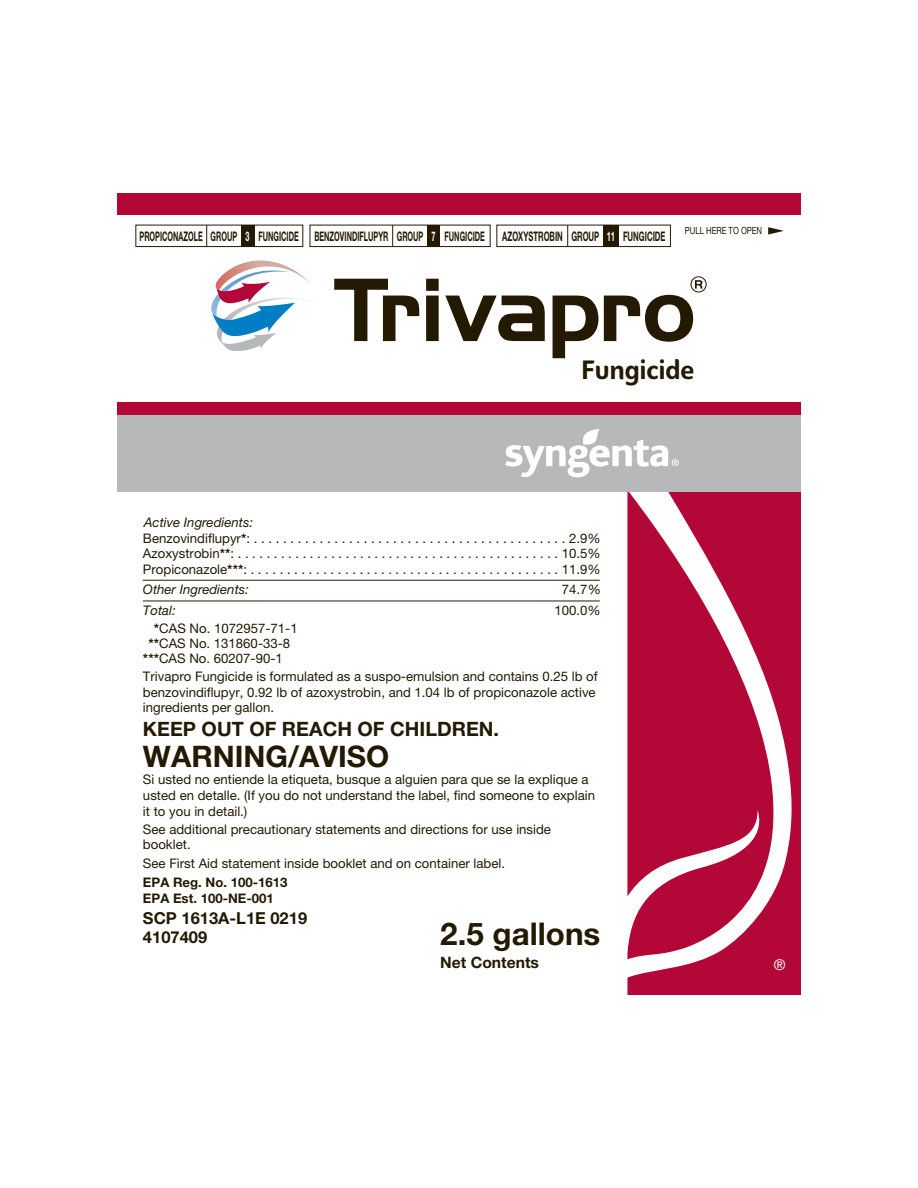
<style>
.page{position:relative;width:918px;height:1188px;background:#fff}
.page>*{position:absolute;margin:0;border:0;box-sizing:border-box;transform-origin:0 0}
.t1{font:700 31.35px "Helvetica Neue LT Pro";color:#241a04}
.t2{font:700 29.7px "Helvetica Neue LT Pro";color:#241a04}
.t3{font:23.1px "Syngenta Veto Latin";color:#241a04}
.t4{font:700 19.8px "Helvetica Neue LT Pro";color:#241a04}
.t5{font:700 16.5px/18.1px "Helvetica Neue LT Pro";color:#241a04}
.t6{font:700 15.6px "Helvetica Neue LT Pro";color:#241a04}
.t7{font:14.85px "Helvetica Neue LT Pro";color:#fff}
.t8{font:13.2px/15.6px "Helvetica Neue LT Pro";color:#241a04}
.t9{font:700 13.2px "Helvetica Neue LT Pro";color:#241a04;scale:.55 1}
.t10{font:700 13.2px/15.8px "Helvetica Neue LT Pro";color:#241a04}
.t11{font:700 13.2px "Helvetica Neue LT Pro";color:#241a04;scale:.58 1}
.t12{font:italic 13.2px "Helvetica Neue LT Pro";color:#241a04}
.t13{font:9.9px "Helvetica Neue LT Pro";color:#241a04;scale:.78 1}
.s1{color:#fff}
.s2{font-style:italic}
.s3{font-weight:700}
</style>
<div class="page">
<hr style="left:143px;top:580px;width:457px;height:1px;background:#241a04">
<hr style="left:143px;top:601px;width:457px;height:1px;background:#241a04">
<div style="left:117px;top:193px;width:683px;height:21px;background:#b30738"></div>
<svg style="left:627px;top:492px;width:173px;height:503px;fill:#b30738"></svg>
<div style="left:117px;top:415px;width:683px;height:77px;background:#b6b8ba"></div>
<div style="left:117px;top:402px;width:683px;height:13px;background:#b30738"></div>
<svg style="left:505px;top:429px;width:174px;height:48px"></svg>
<svg style="left:768px;top:227px;width:16px;height:8px"></svg>
<svg style="left:211px;top:260px;width:99px;height:91px"></svg>
<svg style="left:334px;top:279px;width:85px;height:62px"></svg>
<svg style="left:426px;top:279px;width:13px;height:62px"></svg>
<svg style="left:445px;top:296px;width:100px;height:45px"></svg>
<svg style="left:553px;top:296px;width:45px;height:62px"></svg>
<svg style="left:604px;top:276px;width:103px;height:66px"></svg>
<div style="left:135px;top:225px;width:168px;height:22px;border:1px solid #241a04"></div>
<div style="left:241px;top:225px;width:14px;height:22px;background:#241a04"></div>
<svg style="left:206px;top:225px;width:1px;height:22px"></svg>
<div style="left:310px;top:225px;width:181px;height:22px;border:1px solid #241a04"></div>
<svg style="left:392px;top:225px;width:1px;height:22px"></svg>
<div style="left:428px;top:225px;width:12px;height:22px;background:#241a04"></div>
<div style="left:496px;top:225px;width:175px;height:22px;border:1px solid #241a04"></div>
<div style="left:603px;top:225px;width:16px;height:22px;background:#241a04"></div>
<svg style="left:567px;top:225px;width:1px;height:22px"></svg>
<p class="t9" style="left:140px;top:231px;width:630px">PROPICONAZOLE GROUP <span class="s1">3</span> FUNGICIDE BENZOVINDIFLUPYR GROUP <span class="s1">7</span> FUNGICIDE</p>
<p class="t11" style="left:502px;top:231px;width:283px">AZOXYSTROBIN GROUP <span class="s1">11</span> FUNGICIDE</p>
<p class="t13" style="left:685px;top:227px;width:101px">PULL HERE TO OPEN</p>
<h3 class="t3" style="left:581px;top:359px;width:115px">Fungicide</h3>
<p class="t8" style="left:143px;top:515px;width:459px"><span class="s2">Active Ingredients:<br></span>Benzovindiflupyr<span class="s3">*</span>: . . . . . . . . . . . . . . . . . . . . . . . . . . . . . . . . . . . . . . . . . . . 2.9% Azoxystrobin<span class="s3">**</span>: . . . . . . . . . . . . . . . . . . . . . . . . . . . . . . . . . . . . . . . . . . . . . 10.5% Propiconazole<span class="s3">***</span>: . . . . . . . . . . . . . . . . . . . . . . . . . . . . . . . . . . . . . . . . . . . 11.9%</p>
<p class="t12" style="left:143px;top:585px;width:107px">Other Ingredients:</p>
<p class="t8" style="left:562px;top:583px;width:40px">74.7%</p>
<p class="t12" style="left:143px;top:605px;width:34px">Total:</p>
<p class="t8" style="left:555px;top:604px;width:48px">100.0%</p>
<p class="t8" style="left:154px;top:622px;width:145px"><span class="s3">*</span>CAS No. 1072957-71-1</p>
<p class="t8" style="left:148px;top:637px;width:143px"><span class="s3">**</span>CAS No. 131860-33-8</p>
<p class="t8" style="left:143px;top:652px;width:141px"><span class="s3">***</span>CAS No. 60207-90-1</p>
<p class="t8" style="left:143px;top:670px;width:456px">Trivapro Fungicide is formulated as a suspo-emulsion and contains 0.25 lb of benzovindiflupyr, 0.92 lb of azoxystrobin, and 1.04 lb of propiconazole active ingredients per gallon.</p>
<h3 class="t4" style="left:143px;top:721px;width:358px">KEEP OUT OF REACH OF CHILDREN.</h3>
<h2 class="t2" style="left:143px;top:744px;width:248px">WARNING/AVISO</h2>
<p class="t8" style="left:143px;top:773px;width:454px">Si usted no entiende la etiqueta, busque a alguien para que se la explique a usted en detalle. (If you do not understand the label, find someone to explain it to you in detail.)</p>
<p class="t8" style="left:143px;top:822px;width:410px">See additional precautionary statements and directions for use inside booklet.</p>
<p class="t8" style="left:143px;top:856px;width:364px">See First Aid statement inside booklet and on container label.</p>
<p class="t10" style="left:143px;top:876px;width:146px">EPA Reg. No. 100-1613<br>EPA Est. 100-NE-001</p>
<p class="t5" style="left:143px;top:911px;width:166px">SCP 1613A-L1E 0219<br>4107409</p>
<h1 class="t1" style="left:440px;top:921px;width:162px">2.5 gallons</h1>
<p class="t6" style="left:440px;top:956px;width:100px">Net Contents</p>
<p class="t7" style="left:774px;top:959px;width:13px">®</p>
</div>
